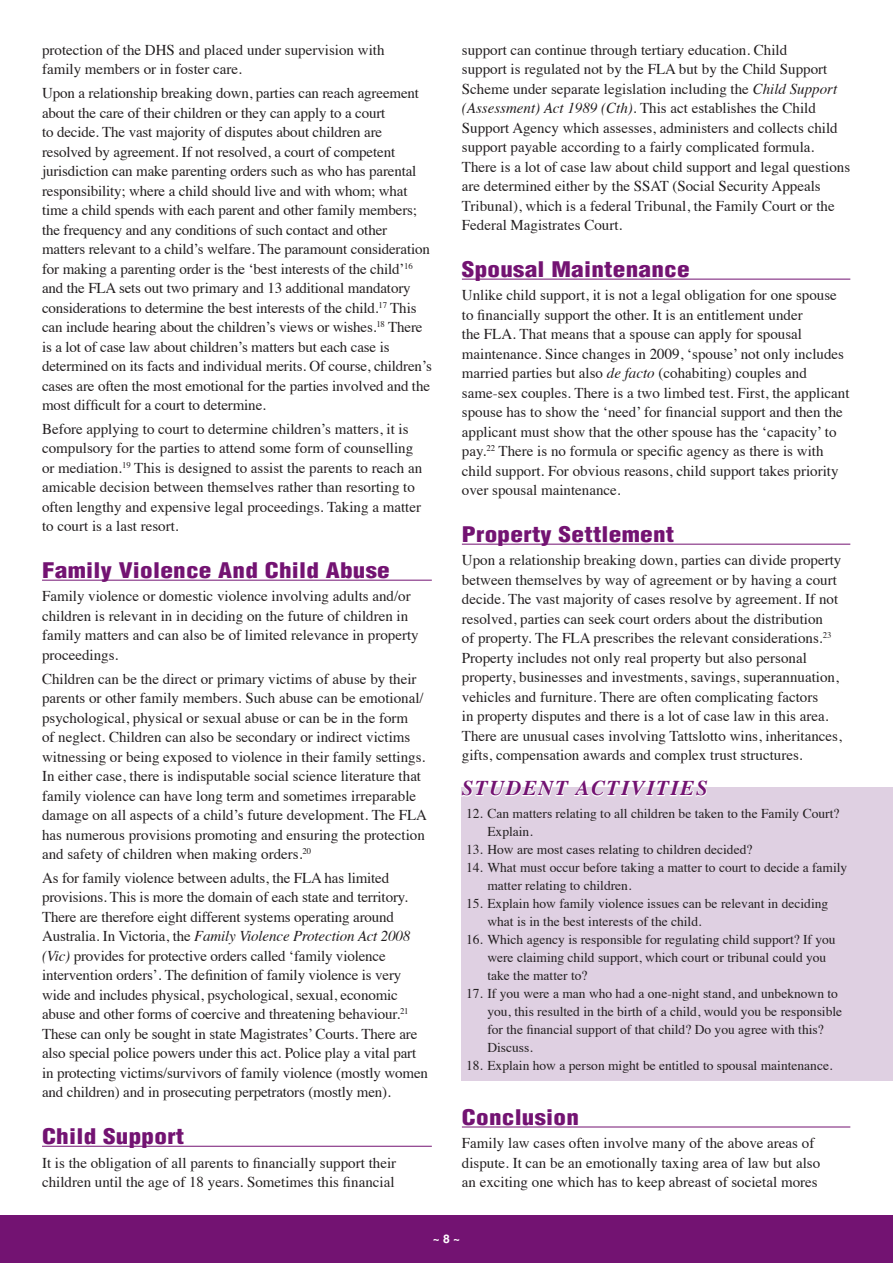
<style>
.page{position:relative;width:893px;height:1263px;background:#fff}
.page>*{position:absolute;margin:0;border:0;box-sizing:border-box;transform-origin:0 0}
.A_Head{font:900 condensed 21px "Helvetica";letter-spacing:.01em;color:#731372;scale:1.2 1}
.student_activties{font:italic 700 21px "Times";letter-spacing:.075em;color:#731372}
.body_text{font:15px/19.5px "Times";color:#231f20}
.Stu_Act_text{font:13.5px/18px "Times";color:#231f20}
.Stu_Act_text_last{font:13.5px "Times";color:#231f20}
.t1{font:700 12px "Helvetica";color:#fff}
.s1{font-style:italic}
.s2{font-style:inherit}
</style>
<div class="page">
<div style="left:0;top:1215px;width:893px;height:48px;background:#731372"></div>
<div style="left:462px;top:787px;width:431px;height:294px;background:#dfd0e2"></div>
<hr style="left:42px;top:580px;width:390px;height:1px;background:#731372">
<hr style="left:42px;top:1146px;width:390px;height:1px;background:#731372">
<hr style="left:462px;top:279px;width:388px;height:1px;background:#731372">
<hr style="left:462px;top:544px;width:388px;height:1px;background:#731372">
<hr style="left:462px;top:1126px;width:388px;height:1px;background:#731372">
<svg style="left:461px;top:787px;width:246px;height:18px"></svg>
<p class="body_text" style="left:42px;top:39px;width:344px">protection of the DHS and placed under supervision with family members or in foster care.</p>
<p class="body_text" style="left:42px;top:82px;width:391px">Upon a relationship breaking down, parties can reach agreement about the care of their children or they can apply to a court<br>to decide. The vast majority of disputes about children are resolved by agreement. If not resolved, a court of competent jurisdiction can make parenting orders such as who has parental responsibility; where a child should live and with whom; what time a child spends with each parent and other family members; the frequency and any conditions of such contact and other matters relevant to a child’s welfare. The paramount consideration for making a parenting order is the ‘best interests of the child’<sup>16 </sup>and the FLA sets out two primary and 13 additional mandatory considerations to determine the best interests of the child.<sup>17</sup> This can include hearing about the children’s views or wishes.<sup>18</sup> There is a lot of case law about children’s matters but each case is determined on its facts and individual merits. Of course, children’s cases are often the most emotional for the parties involved and the most difficult for a court to determine.</p>
<p class="body_text" style="left:42px;top:418px;width:382px">Before applying to court to determine children’s matters, it is compulsory for the parties to attend some form of counselling or mediation.<sup>19</sup> This is designed to assist the parents to reach an amicable decision between themselves rather than resorting to often lengthy and expensive legal proceedings. Taking a matter to court is a last resort.</p>
<p class="A_Head" style="left:42px;top:557px;width:291px">Family Violence And Child Abuse</p>
<p class="body_text" style="left:42px;top:585px;width:378px">Family violence or domestic violence involving adults and/or children is relevant in in deciding on the future of children in family matters and can also be of limited relevance in property proceedings.</p>
<p class="body_text" style="left:42px;top:668px;width:387px">Children can be the direct or primary victims of abuse by their parents or other family members. Such abuse can be emotional/ psychological, physical or sexual abuse or can be in the form<br>of neglect. Children can also be secondary or indirect victims witnessing or being exposed to violence in their family settings.<br>In either case, there is indisputable social science literature that family violence can have long term and sometimes irreparable damage on all aspects of a child’s future development. The FLA has numerous provisions promoting and ensuring the protection and safety of children when making orders.<sup>20</sup></p>
<p class="body_text" style="left:42px;top:867px;width:387px">As for family violence between adults, the FLA has limited provisions. This is more the domain of each state and territory.<br>There are therefore eight different systems operating around Australia. In Victoria, the <span class="s1">Family Violence Protection Act 2008 (Vic)</span> provides for protective orders called ‘family violence intervention orders’. The definition of family violence is very wide and includes physical, psychological, sexual, economic abuse and other forms of coercive and threatening behaviour.<sup>21<br></sup>These can only be sought in state Magistrates’ Courts. There are also special police powers under this act. Police play a vital part in protecting victims/survivors of family violence (mostly women and children) and in prosecuting perpetrators (mostly men).</p>
<p class="A_Head" style="left:42px;top:1123px;width:120px">Child Support</p>
<p class="body_text" style="left:42px;top:1151px;width:356px">It is the obligation of all parents to financially support their children until the age of 18 years. Sometimes this financial</p>
<p class="body_text" style="left:462px;top:39px;width:390px">support can continue through tertiary education. Child<br>support is regulated not by the FLA but by the Child Support Scheme under separate legislation including the <span class="s1">Child Support (Assessment) Act 1989 (Cth)</span>. This act establishes the Child Support Agency which assesses, administers and collects child support payable according to a fairly complicated formula.<br>There is a lot of case law about child support and legal questions are determined either by the SSAT (Social Security Appeals Tribunal), which is a federal Tribunal, the Family Court or the Federal Magistrates Court.</p>
<p class="A_Head" style="left:462px;top:256px;width:191px">Spousal Maintenance</p>
<p class="body_text" style="left:462px;top:284px;width:389px">Unlike child support, it is not a legal obligation for one spouse to financially support the other. It is an entitlement under<br>the FLA. That means that a spouse can apply for spousal maintenance. Since changes in 2009, ‘spouse’ not only includes married parties but also <span class="s1">de facto</span> (cohabiting) couples and same-sex couples. There is a two limbed test. First, the applicant spouse has to show the ‘need’ for financial support and then the applicant must show that the other spouse has the ‘capacity’ to pay.<sup>22</sup> There is no formula or specific agency as there is with child support. For obvious reasons, child support takes priority over spousal maintenance.</p>
<p class="A_Head" style="left:462px;top:521px;width:178px">Property Settlement</p>
<p class="body_text" style="left:462px;top:549px;width:381px">Upon a relationship breaking down, parties can divide property between themselves by way of agreement or by having a court decide. The vast majority of cases resolve by agreement. If not resolved, parties can seek court orders about the distribution<br>of property. The FLA prescribes the relevant considerations.<sup>23<br></sup>Property includes not only real property but also personal property, businesses and investments, savings, superannuation, vehicles and furniture. There are often complicating factors<br>in property disputes and there is a lot of case law in this area.<br>There are unusual cases involving Tattslotto wins, inheritances, gifts, compensation awards and complex trust structures.</p>
<p class="student_activties" style="left:462px;top:769px;width:247px">STUDENT ACTIVITIES</p>
<p class="Stu_Act_text" style="left:487px;top:803px;width:354px;text-indent:-21px">12. Can matters relating to all children be taken to the Family Court?<br>Explain.</p>
<p class="Stu_Act_text" style="left:466px;top:839px;width:288px">13. How are most cases relating to children decided?</p>
<p class="Stu_Act_text" style="left:487px;top:857px;width:361px;text-indent:-21px">14. What must occur before taking a matter to court to decide a family matter relating to children.</p>
<p class="Stu_Act_text" style="left:487px;top:893px;width:342px;text-indent:-21px">15. Explain how family violence issues can be relevant in deciding what is in the best interests of the child.</p>
<p class="Stu_Act_text" style="left:487px;top:929px;width:350px;text-indent:-21px">16. Which agency is responsible for regulating child support? If you were claiming child support, which court or tribunal could you take the matter to?</p>
<p class="Stu_Act_text" style="left:487px;top:983px;width:356px;text-indent:-21px">17. If you were a man who had a one-night stand, and unbeknown to you, this resulted in the birth of a child, would you be responsible for the financial support of that child? Do you agree with this?<br>Discuss.</p>
<p class="Stu_Act_text_last" style="left:466px;top:1052px;width:368px">18. Explain how a person might be entitled to spousal maintenance.</p>
<p class="A_Head" style="left:462px;top:1103px;width:99px">Conclusion</p>
<p class="body_text" style="left:462px;top:1132px;width:360px">Family law cases often involve many of the above areas of dispute. It can be an emotionally taxing area of law but also an exciting one which has to keep abreast of societal mores</p>
<p class="t1" style="left:433px;top:1231px;width:29px">~ <span class="s2">8</span> ~</p>
</div>
